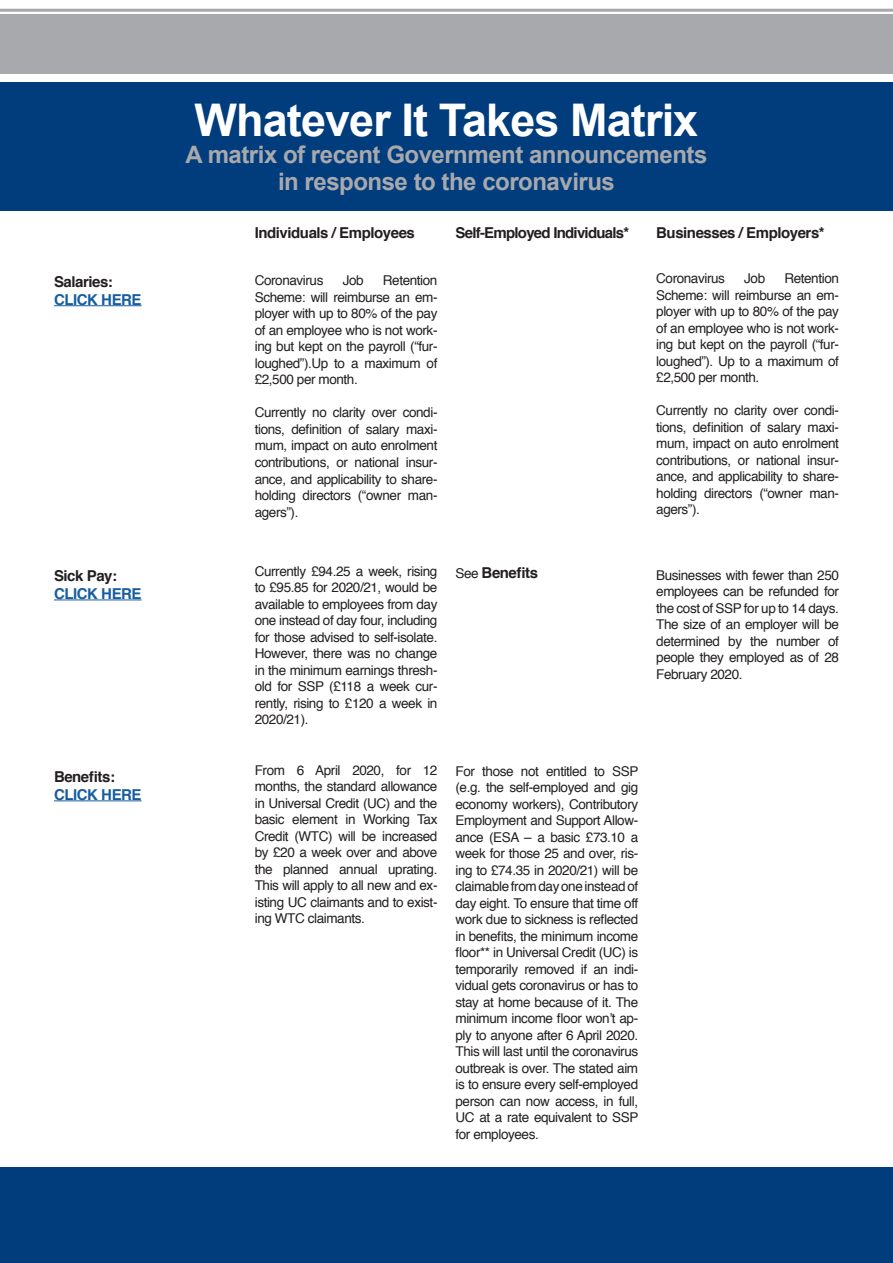
<style>
.page{position:relative;width:893px;height:1263px;background:#fff}
.page>*{position:absolute;margin:0;border:0;box-sizing:border-box;transform-origin:0 0}
.text{font:700 45px "Arial";letter-spacing:-.02em;color:#fff}
.text-2{font:700 24px "Arial";letter-spacing:-.02em;color:#a8a9ad}
.t1{font:700 15px "Helvetica";letter-spacing:-.03em;color:#231f20}
.t2{font:700 15px "Helvetica";letter-spacing:-.03em;color:#175d9e}
.t3{font:700 15px "Helvetica";letter-spacing:-.05em;color:#231f20}
.t4{font:13.5px/16.5px "Helvetica";letter-spacing:-.03em;color:#231f20;text-align:justify}
.s1{font-weight:400;font-size:13.5px}
</style>
<div class="page">
<div style="left:0;top:82px;width:893px;height:128px;background:#013d7d"></div>
<div style="left:0;top:14px;width:893px;height:59px;background:#a8a9ad"></div>
<hr style="left:0;top:9px;width:893px;height:3px;background:#a8a9ad">
<div style="left:0;top:1167px;width:893px;height:96px;background:#013d7d"></div>
<hr style="left:54px;top:305px;width:88px;height:1px;background:#175d9e">
<hr style="left:54px;top:599px;width:88px;height:1px;background:#175d9e">
<hr style="left:54px;top:800px;width:88px;height:1px;background:#175d9e">
<p class="text" style="left:195px;top:91px;width:505px">Whatever It Takes Matrix</p>
<p class="text-2" style="left:186px;top:139px;width:523px">A matrix of recent Government announcements</p>
<p class="text-2" style="left:278px;top:166px;width:338px">in response to the coronavirus</p>
<p class="t1" style="left:255px;top:220px;width:162px">Individuals / Employees</p>
<p class="t3" style="left:455px;top:220px;width:175px">Self-Employed Individuals*</p>
<p class="t1" style="left:656px;top:220px;width:170px">Businesses / Employers*</p>
<p class="t1" style="left:54px;top:269px;width:60px">Salaries:</p>
<p class="t2" style="left:54px;top:287px;width:89px">CLICK HERE</p>
<p class="t4" style="left:255px;top:273px;width:70px">Coronavirus</p>
<p class="t4" style="left:343px;top:273px;width:22px">Job</p>
<p class="t4" style="left:255px;top:273px;width:184px;text-indent:128px">Retention Scheme: will reimburse an em&shy;ployer with up to 80% of the pay of an employee who is not work&shy;ing but kept on the payroll (“fur&shy;loughed”).Up to a maximum of £2,500 per month.</p>
<p class="t4" style="left:255px;top:405px;width:184px">Currently no clarity over condi&shy;tions, definition of salary maxi&shy;mum, impact on auto enrolment contributions, or national insur&shy;ance, and applicability to share&shy;holding directors (“owner man&shy;agers”).</p>
<p class="t4" style="left:656px;top:271px;width:70px">Coronavirus</p>
<p class="t4" style="left:744px;top:271px;width:22px">Job</p>
<p class="t4" style="left:656px;top:271px;width:184px;text-indent:128px">Retention Scheme: will reimburse an em&shy;ployer with up to 80% of the pay of an employee who is not work&shy;ing but kept on the payroll (“fur&shy;loughed”). Up to a maximum of £2,500 per month.</p>
<p class="t4" style="left:656px;top:403px;width:184px">Currently no clarity over condi&shy;tions, definition of salary maxi&shy;mum, impact on auto enrolment contributions, or national insur&shy;ance, and applicability to share&shy;holding directors (“owner man&shy;agers”).</p>
<p class="t1" style="left:54px;top:563px;width:65px">Sick Pay:</p>
<p class="t2" style="left:54px;top:581px;width:89px">CLICK HERE</p>
<p class="t4" style="left:255px;top:563px;width:184px">Currently £94.25 a week, rising to £95.85 for 2020/21, would be available to employees from day one instead of day four, including for those advised to self-isolate.<br>However, there was no change in the minimum earnings thresh&shy;old for SSP (£118 a week cur&shy;rently, rising to £120 a week in 2020/21).</p>
<p class="t1" style="left:455px;top:560px;width:84px"><span class="s1">See</span> Benefits</p>
<p class="t4" style="left:656px;top:567px;width:184px">Businesses with fewer than 250 employees can be refunded for the cost of SSP for up to 14 days.</p>
<p class="t4" style="left:656px;top:617px;width:184px">The size of an employer will be determined by the number of people they employed as of 28<br>February 2020.</p>
<p class="t1" style="left:54px;top:764px;width:63px">Benefits:</p>
<p class="t2" style="left:54px;top:782px;width:89px">CLICK HERE</p>
<p class="t4" style="left:255px;top:762px;width:184px">From 6 April 2020, for 12 months, the standard allowance in Universal Credit (UC) and the basic element in Working Tax Credit (WTC) will be increased by £20 a week over and above the planned annual uprating.<br>This will apply to all new and ex&shy;isting UC claimants and to exist&shy;ing WTC claimants.</p>
<p class="t4" style="left:455px;top:763px;width:184px">For those not entitled to SSP (e.g. the self-employed and gig economy workers), Contributory Employment and Support Allow&shy;ance (ESA – a basic £73.10 a week for those 25 and over, ris&shy;ing to £74.35 in 2020/21) will be claimable from day one instead of day eight. To ensure that time off work due to sickness is reflected in benefits, the minimum income floor** in Universal Credit (UC) is temporarily removed if an indi&shy;vidual gets coronavirus or has to stay at home because of it. The minimum income floor won’t ap&shy;ply to anyone after 6 April 2020.<br>This will last until the coronavirus outbreak is over. The stated aim is to ensure every self-employed person can now access, in full, UC at a rate equivalent to SSP for employees.</p>
</div>
